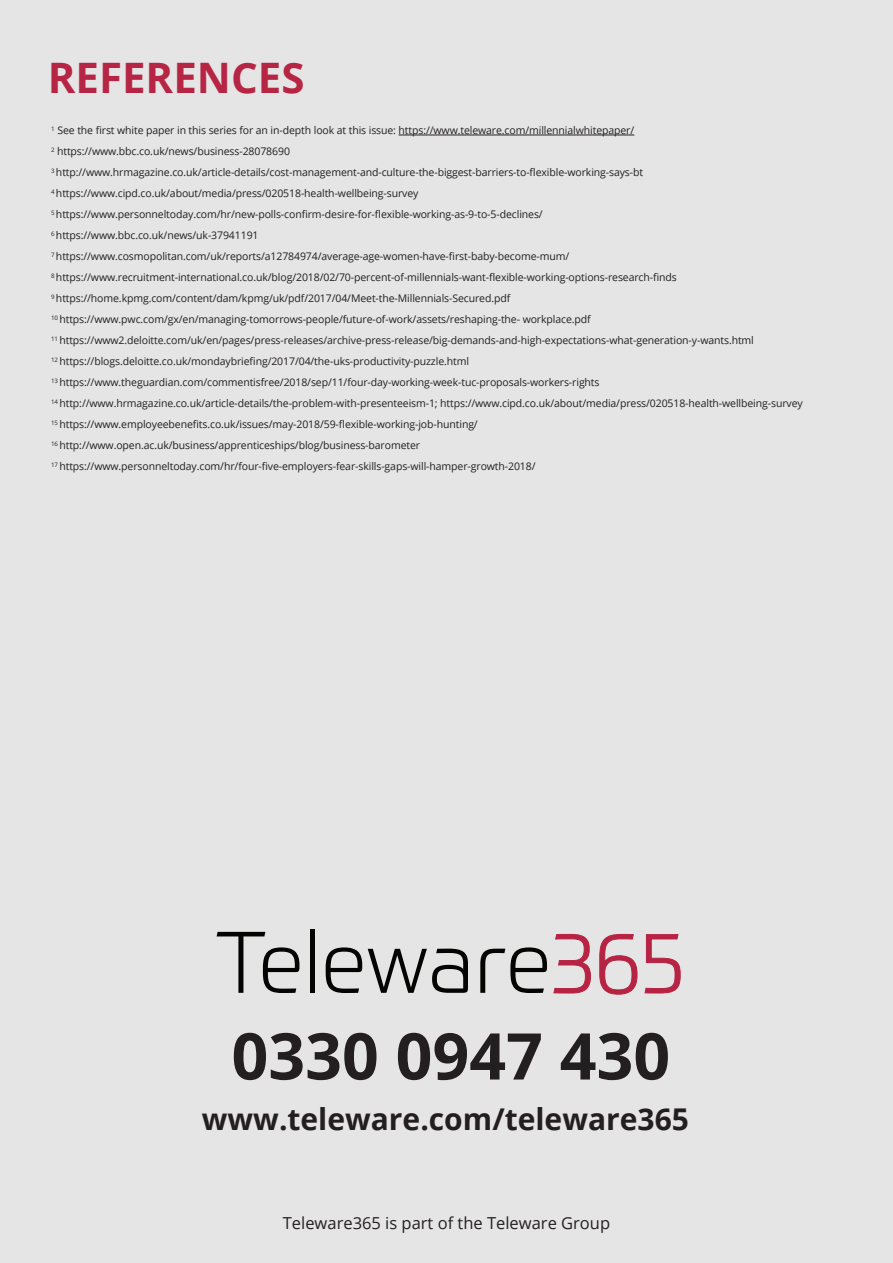
<style>
.page{position:relative;width:893px;height:1263px;background:#e5e5e5}
.page>*{position:absolute;margin:0;border:0;box-sizing:border-box;transform-origin:0 0}
.t1{font:700 64.5px "Open Sans";color:#231f20}
.t2{font:700 42px "Open Sans";color:#b72544}
.t3{font:700 30px "Open Sans";color:#231f20}
.t4{font:16.5px "Open Sans";color:#231f20}
.t5{font:10.5px "Open Sans";letter-spacing:-.01em;color:#231f20}
</style>
<div class="page">
<hr style="left:399px;top:135px;width:235px;height:1px;background:#231f20">
<svg style="left:217px;top:932px;width:82px;height:61px"></svg>
<div style="left:310px;top:929px;width:5px;height:64px;background:#040503"></div>
<svg style="left:326px;top:947px;width:36px;height:46px"></svg>
<svg style="left:368px;top:949px;width:100px;height:44px"></svg>
<svg style="left:480px;top:947px;width:67px;height:46px"></svg>
<svg style="left:554px;top:934px;width:37px;height:59px"></svg>
<svg style="left:600px;top:934px;width:37px;height:60px"></svg>
<svg style="left:645px;top:934px;width:35px;height:59px"></svg>
<p class="t2" style="left:48px;top:48px;width:258px">REFERENCES</p>
<p class="t5" style="left:51px;top:123px;width:585px"><sup>1</sup> See the first white paper in this series for an in-depth look at this issue: https://www.teleware.com/millennialwhitepaper/</p>
<p class="t5" style="left:51px;top:144px;width:240px"><sup>2</sup> https://www.bbc.co.uk/news/business-28078690</p>
<p class="t5" style="left:51px;top:165px;width:594px"><sup>3</sup> http://www.hrmagazine.co.uk/article-details/cost-management-and-culture-the-biggest-barriers-to-flexible-working-says-bt</p>
<p class="t5" style="left:51px;top:186px;width:369px"><sup>4</sup> https://www.cipd.co.uk/about/media/press/020518-health-wellbeing-survey</p>
<p class="t5" style="left:51px;top:207px;width:493px"><sup>5</sup> https://www.personneltoday.com/hr/new-polls-confirm-desire-for-flexible-working-as-9-to-5-declines/</p>
<p class="t5" style="left:51px;top:228px;width:209px"><sup>6</sup> https://www.bbc.co.uk/news/uk-37941191</p>
<p class="t5" style="left:51px;top:249px;width:520px"><sup>7</sup> https://www.cosmopolitan.com/uk/reports/a12784974/average-age-women-have-first-baby-become-mum/</p>
<p class="t5" style="left:51px;top:270px;width:627px"><sup>8</sup> https://www.recruitment-international.co.uk/blog/2018/02/70-percent-of-millennials-want-flexible-working-options-research-finds</p>
<p class="t5" style="left:51px;top:291px;width:461px"><sup>9</sup> https://home.kpmg.com/content/dam/kpmg/uk/pdf/2017/04/Meet-the-Millennials-Secured.pdf</p>
<p class="t5" style="left:51px;top:312px;width:541px"><sup>10</sup> https://www.pwc.com/gx/en/managing-tomorrows-people/future-of-work/assets/reshaping-the- workplace.pdf</p>
<p class="t5" style="left:51px;top:333px;width:704px"><sup>11</sup> https://www2.deloitte.com/uk/en/pages/press-releases/archive-press-release/big-demands-and-high-expectations-what-generation-y-wants.html</p>
<p class="t5" style="left:51px;top:354px;width:420px"><sup>12</sup> https://blogs.deloitte.co.uk/mondaybriefing/2017/04/the-uks-productivity-puzzle.html</p>
<p class="t5" style="left:51px;top:375px;width:550px"><sup>13</sup> https://www.theguardian.com/commentisfree/2018/sep/11/four-day-working-week-tuc-proposals-workers-rights</p>
<p class="t5" style="left:51px;top:396px;width:753px"><sup>14</sup> http://www.hrmagazine.co.uk/article-details/the-problem-with-presenteeism-1; https://www.cipd.co.uk/about/media/press/020518-health-wellbeing-survey</p>
<p class="t5" style="left:51px;top:417px;width:428px"><sup>15</sup> https://www.employeebenefits.co.uk/issues/may-2018/59-flexible-working-job-hunting/</p>
<p class="t5" style="left:51px;top:438px;width:371px"><sup>16</sup> http://www.open.ac.uk/business/apprenticeships/blog/business-barometer</p>
<p class="t5" style="left:51px;top:459px;width:486px"><sup>17</sup> https://www.personneltoday.com/hr/four-five-employers-fear-skills-gaps-will-hamper-growth-2018/</p>
<p class="t1" style="left:231px;top:1010px;width:440px">0330 0947 430</p>
<p class="t3" style="left:202px;top:1097px;width:488px">www.teleware.com/teleware365</p>
<p class="t4" style="left:283px;top:1211px;width:329px">Teleware365 is part of the Teleware Group</p>
</div>
